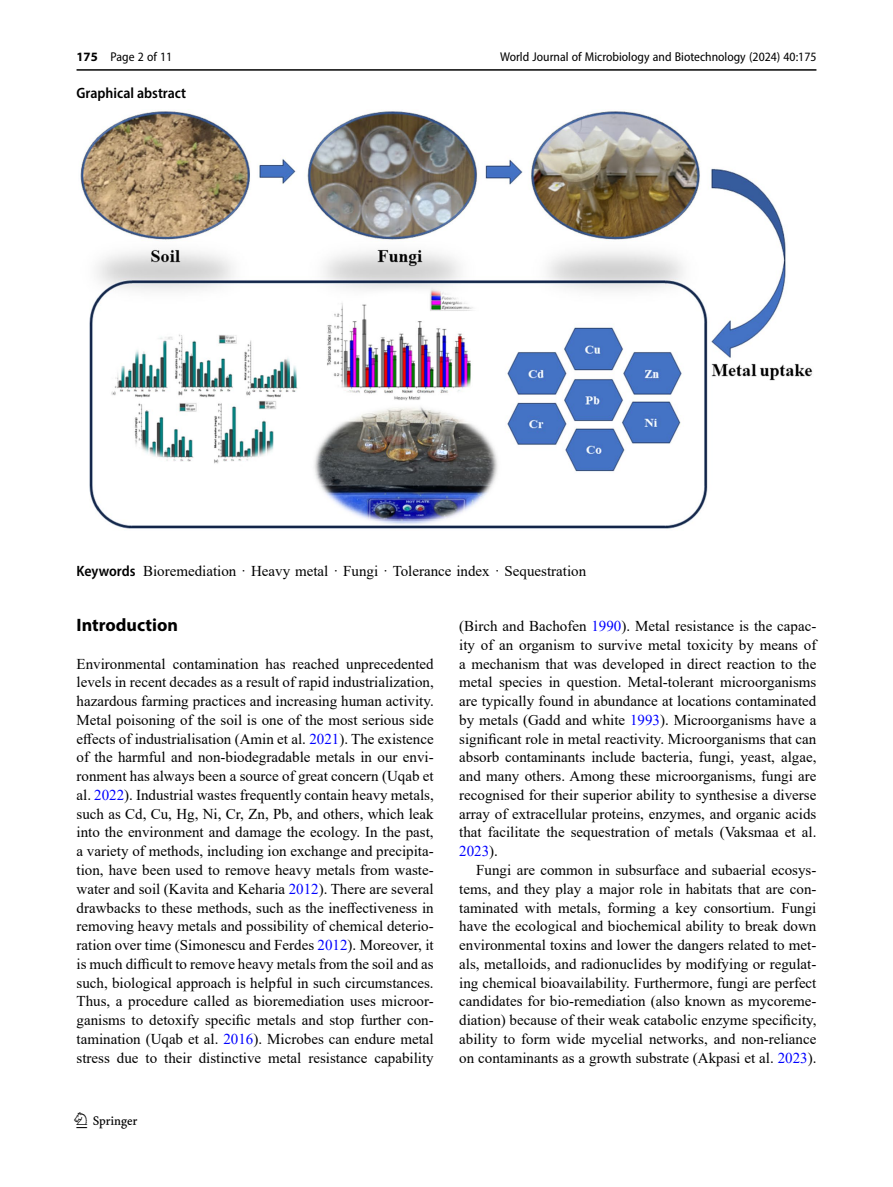
<style>
.page{position:relative;width:893px;height:1187px;background:#fff}
.page>*{position:absolute;margin:0;border:0;box-sizing:border-box;transform-origin:0 0}
.t1{font:22.5px "Springnew";color:#000}
.Head_1{font:700 18px "Myriad Pro";color:#000}
.Body_Text{font:15px/18.8px "Times New Roman";color:#000;text-align:justify}
.Body_Text_Indent{font:15px/18.8px "Times New Roman";color:#000;text-align:justify}
.Keyword_Text{font:15px "Times New Roman";color:#000}
.Abstract_Structured{font:600 semi-condensed 15px "Myriad Pro";color:#000}
.t2{font:semi-condensed 12.75px "Myriad Pro";color:#000}
.s1{font-weight:700;font-stretch:normal}
.s2{font-family:"Myriad Pro";font-weight:600;font-stretch:semi-condensed}
.s3{color:#00f}
</style>
<div class="page">
<hr style="left:77px;top:69px;width:739px;height:2px;background:#000">
<img style="left:80px;top:111px;width:733px;height:418px">
<p class="t2" style="left:77px;top:49px;width:97px"><span class="s1">175</span> Page 2 of 11</p>
<p class="Abstract_Structured" style="left:77px;top:84px;width:111px">Graphical abstract</p>
<p class="t2" style="left:500px;top:49px;width:318px">World Journal of Microbiology and Biotechnology (2024) 40:175</p>
<p class="Keyword_Text" style="left:77px;top:560px;width:511px"><span class="s2">Keywords</span> Bioremediation · Heavy metal · Fungi · Tolerance index · Sequestration</p>
<p class="Head_1" style="left:77px;top:613px;width:103px">Introduction</p>
<p class="Body_Text" style="left:77px;top:653px;width:359px">Environmental contamination has reached unprecedented levels in recent decades as a result of rapid industrialization, hazardous farming practices and increasing human activity.<br>Metal poisoning of the soil is one of the most serious side effects of industrialisation (Amin et al. <span class="s3">2021</span>). The existence of the harmful and non-biodegradable metals in our envi&shy;ronment has always been a source of great concern (Uqab et al. <span class="s3">2022</span>). Industrial wastes frequently contain heavy metals, such as Cd, Cu, Hg, Ni, Cr, Zn, Pb, and others, which leak into the environment and damage the ecology. In the past, a variety of methods, including ion exchange and precipita&shy;tion, have been used to remove heavy metals from waste&shy;water and soil (Kavita and Keharia <span class="s3">2012</span>). There are several drawbacks to these methods, such as the ineffectiveness in removing heavy metals and possibility of chemical deterio&shy;ration over time (Simonescu and Ferdes <span class="s3">2012</span>). Moreover, it is much difficult to remove heavy metals from the soil and as such, biological approach is helpful in such circumstances.<br>Thus, a procedure called as bioremediation uses microor&shy;ganisms to detoxify specific metals and stop further con&shy;tamination (Uqab et al. <span class="s3">2016</span>). Microbes can endure metal stress due to their distinctive metal resistance capability</p>
<h1 class="t1" style="left:77px;top:1107px;width:63px">1 3</h1>
<p class="Body_Text" style="left:459px;top:616px;width:359px">(Birch and Bachofen <span class="s3">1990</span>). Metal resistance is the capac&shy;ity of an organism to survive metal toxicity by means of a mechanism that was developed in direct reaction to the metal species in question. Metal-tolerant microorganisms are typically found in abundance at locations contaminated by metals (Gadd and white <span class="s3">1993</span>). Microorganisms have a significant role in metal reactivity. Microorganisms that can absorb contaminants include bacteria, fungi, yeast, algae, and many others. Among these microorganisms, fungi are recognised for their superior ability to synthesise a diverse array of extracellular proteins, enzymes, and organic acids that facilitate the sequestration of metals (Vaksmaa et al.<br><span class="s3">2023</span>).</p>
<p class="Body_Text_Indent" style="left:459px;top:860px;width:359px;text-indent:17px">Fungi are common in subsurface and subaerial ecosys&shy;tems, and they play a major role in habitats that are con&shy;taminated with metals, forming a key consortium. Fungi have the ecological and biochemical ability to break down environmental toxins and lower the dangers related to met&shy;als, metalloids, and radionuclides by modifying or regulat&shy;ing chemical bioavailability. Furthermore, fungi are perfect candidates for bio-remediation (also known as mycoreme&shy;diation) because of their weak catabolic enzyme specificity, ability to form wide mycelial networks, and non-reliance on contaminants as a growth substrate (Akpasi et al. <span class="s3">2023</span>).</p>
</div>
